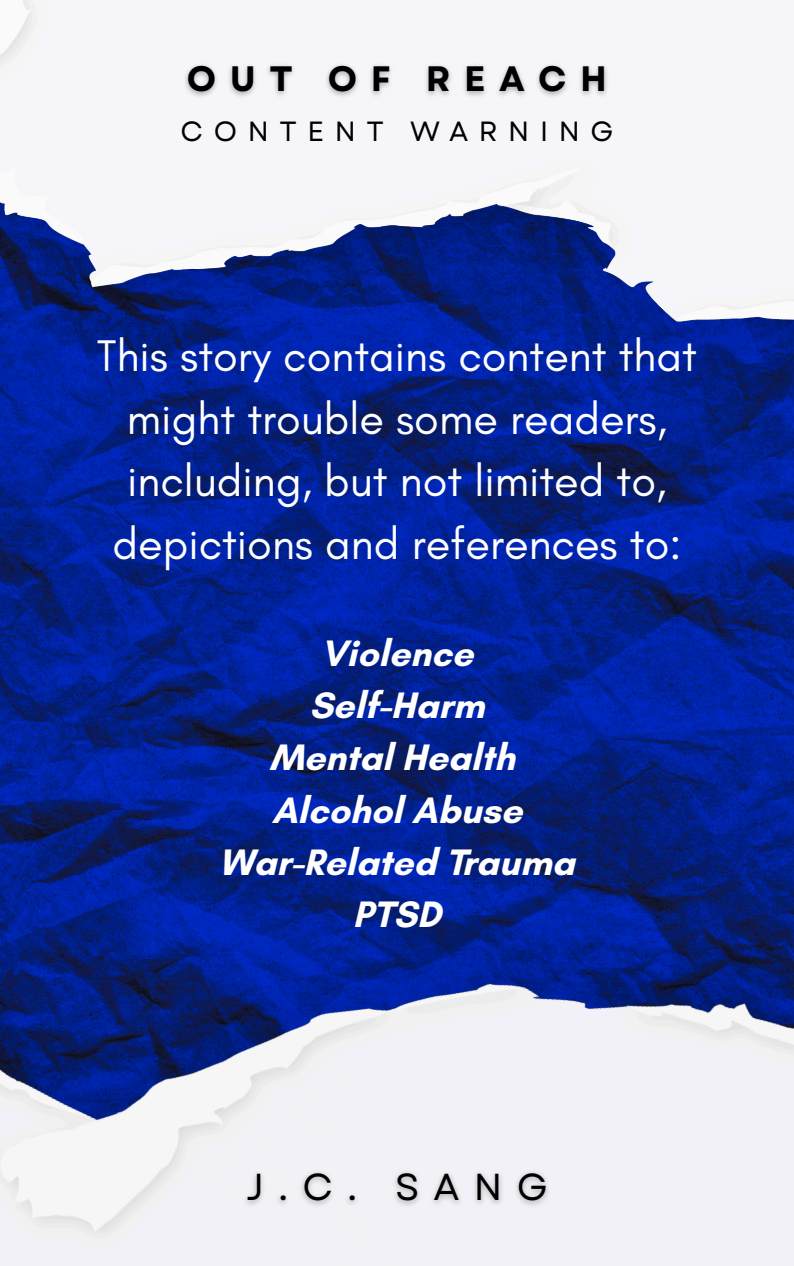
<style>
.page{position:relative;width:794px;height:1266px;background:#fff}
.page>*{position:absolute;margin:0;border:0;box-sizing:border-box;transform-origin:0 0}
.t1{font:45px/62.4px "Glacial Indifference";color:#fff;text-align:center}
.t2{font:700 37.5px/52.3px "Glacial Indifference";color:#fff;text-align:center}
.t3{font:37.5px "Garet";color:#000}
.t4{font:700 35.25px "Garet";letter-spacing:.38em;color:#000}
.t5{font:27.75px "Garet";letter-spacing:.38em;color:#000}
</style>
<div class="page">
<img style="left:0;top:800px;width:793px;height:466px">
<img style="left:0;top:0;width:793px;height:800px">
<img style="left:238px;top:1160px;width:324px;height:55px">
<img style="left:179px;top:53px;width:441px;height:52px">
<h2 class="t4" style="left:187px;top:54px;width:421px">OUT OF REACH</h2>
<p class="t5" style="left:180px;top:111px;width:434px">CONTENT WARNING</p>
<h1 class="t1" style="left:97px;top:324px;width:601px">This story contains content that might trouble some readers, including, but not limited to, depictions and references to:</h1>
<h4 class="t2" style="left:219px;top:626px;width:357px">Violence<br>Self-Harm<br>Mental Health<br>Alcohol Abuse<br>War-Related Trauma<br>PTSD</h4>
<h3 class="t3" style="left:246px;top:1160px;width:303px">J.C. SANG</h3>
</div>
